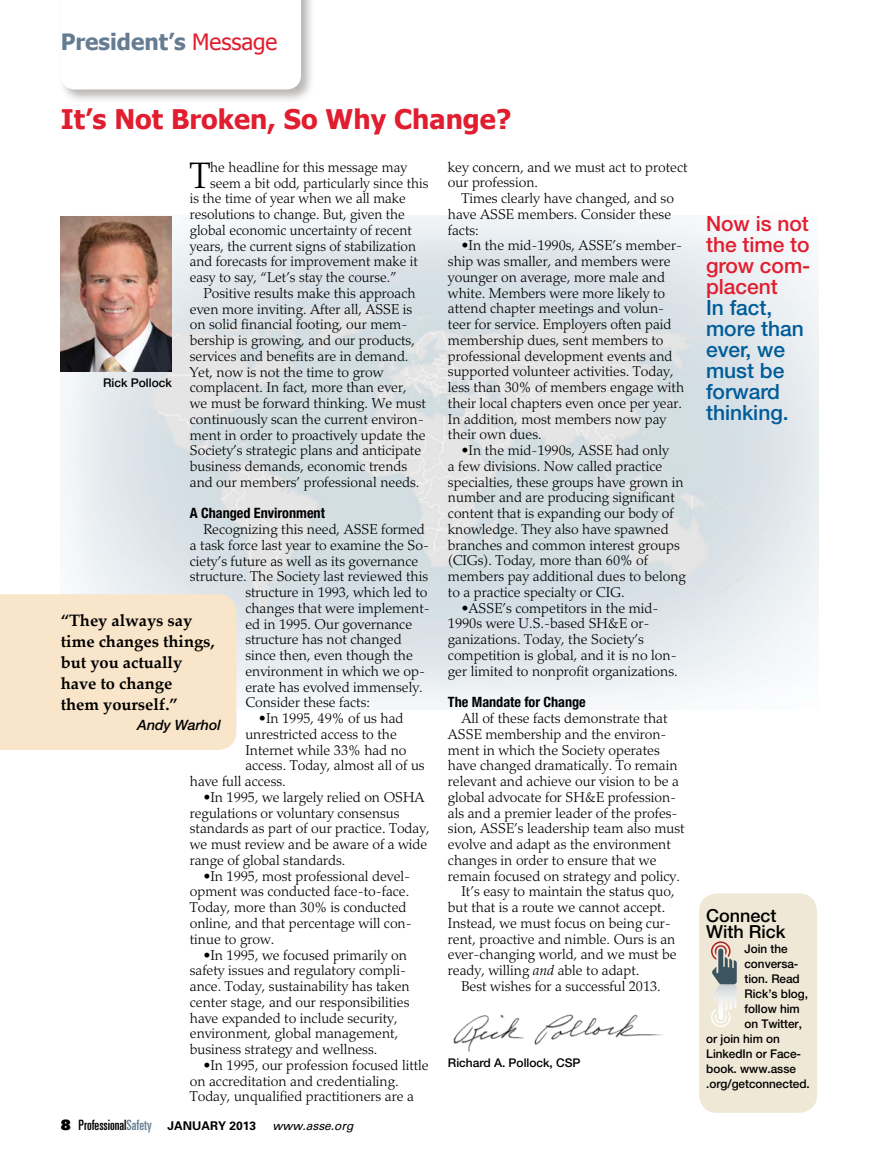
<style>
.page{position:relative;width:878px;height:1175px;background:#fff}
.page>*{position:absolute;margin:0;border:0;box-sizing:border-box;transform-origin:0 0}
.t1{font:300 36.75px "Palatino LT Std";color:#000}
.t2{font:700 27px "Tahoma";color:#e11e30}
.t3{font:700 22.5px "Tahoma";color:#657c91}
.t4{font:500 21px/21px "Helvetica Neue LT Std";color:#005c99}
.t5{font:500 21px/21px "Helvetica Neue LT Std";color:#e11e30;text-align:justify}
.t6{font:500 18px/15.8px "Helvetica Neue LT Std";color:#000}
.t7{font:700 16.5px/21px "Palatino Linotype";color:#000}
.t8{font:300 14.25px/15.8px "Palatino LT Std";color:#000}
.t9{font:ultra-condensed 14.25px "Univers LT Std";color:#000}
.t10{font:700 condensed 14.25px "Helvetica Neue LT Std";color:#000}
.t11{font:italic 500 14.25px "Helvetica Neue LT Std";color:#000}
.t12{font:500 12px "Helvetica Neue LT Std";color:#000}
.s1{font-weight:400;color:#e11e30}
.s2{font-family:"Univers LT Std X Black";font-stretch:normal}
.s3{color:#657c91}
.s4{font-weight:700;font-stretch:normal;font-size:12px}
.s5{font-style:italic;font-stretch:normal;font-size:12px}
.s6{font-style:italic}
</style>
<div class="page">
<img style="left:61px;top:216px;width:111px;height:156px">
<div style="left:0;top:594px;width:236px;height:156px;background:#f9e6ca"></div>
<div style="left:699px;top:893px;width:118px;height:219px;background:#f0e8d6;border-radius:18px"></div>
<svg style="left:711px;top:941px;width:25px;height:86px"></svg>
<div style="left:59px;top:0;width:256px;height:104px;background:#76716d;opacity:.5"></div>
<svg style="left:61px;top:0;width:240px;height:89px"></svg>
<img style="left:453px;top:1014px;width:209px;height:38px">
<h3 class="t3" style="left:61px;top:27px;width:218px">President’s <span class="s1">Message</span></h3>
<h2 class="t2" style="left:61px;top:102px;width:452px">It’s Not Broken, So Why Change?</h2>
<h1 class="t1" style="left:190px;top:154px;width:22px">T</h1>
<p class="t8" style="left:210px;top:159px;width:198px">he headline for this message may</p>
<p class="t8" style="left:210px;top:175px;width:220px">seem a bit odd, particularly since this</p>
<p class="t8" style="left:190px;top:191px;width:217px">is the time of year when we all make</p>
<p class="t8" style="left:190px;top:207px;width:217px">resolutions to change. But, given the</p>
<p class="t8" style="left:190px;top:222px;width:223px">global economic uncertainty of recent</p>
<p class="t8" style="left:190px;top:238px;width:228px">years, the current signs of stabilization</p>
<p class="t8" style="left:190px;top:254px;width:229px">and forecasts for improvement make it</p>
<p class="t8" style="left:190px;top:269px;width:209px">easy to say, “Let’s stay the course.”</p>
<p class="t8" style="left:203px;top:285px;width:214px">Positive results make this approach</p>
<p class="t8" style="left:190px;top:301px;width:224px">even more inviting. After all, ASSE is</p>
<p class="t8" style="left:190px;top:317px;width:219px">on solid financial footing, our mem-</p>
<p class="t8" style="left:190px;top:333px;width:227px">bership is growing, and our products,</p>
<p class="t8" style="left:190px;top:348px;width:220px">services and benefits are in demand.</p>
<p class="t8" style="left:190px;top:364px;width:195px">Yet, now is not the time to grow</p>
<p class="t8" style="left:190px;top:380px;width:218px">complacent. In fact, more than ever,</p>
<p class="t8" style="left:190px;top:395px;width:238px">we must be forward thinking. We must</p>
<p class="t8" style="left:190px;top:411px;width:235px">continuously scan the current environ-</p>
<p class="t8" style="left:190px;top:427px;width:237px">ment in order to proactively update the</p>
<p class="t8" style="left:190px;top:443px;width:233px">Society’s strategic plans and anticipate</p>
<p class="t8" style="left:190px;top:458px;width:219px">business demands, economic trends</p>
<p class="t8" style="left:190px;top:474px;width:231px">and our members’ professional needs.</p>
<p class="t10" style="left:190px;top:505px;width:136px">A Changed Environment</p>
<p class="t8" style="left:203px;top:521px;width:223px">Recognizing this need, ASSE formed</p>
<p class="t8" style="left:190px;top:537px;width:241px">a task force last year to examine the So-</p>
<p class="t8" style="left:190px;top:553px;width:230px">ciety’s future as well as its governance</p>
<p class="t8" style="left:190px;top:569px;width:240px">structure. The Society last reviewed this</p>
<p class="t8" style="left:245px;top:584px;width:184px">structure in 1993, which led to</p>
<p class="t8" style="left:245px;top:600px;width:186px">changes that were implement-</p>
<p class="t8" style="left:245px;top:616px;width:168px">ed in 1995. Our governance</p>
<p class="t8" style="left:245px;top:632px;width:158px">structure has not changed</p>
<p class="t8" style="left:245px;top:647px;width:169px">since then, even though the</p>
<p class="t8" style="left:245px;top:663px;width:181px">environment in which we op-</p>
<p class="t8" style="left:245px;top:679px;width:179px">erate has evolved immensely.</p>
<p class="t8" style="left:245px;top:695px;width:126px">Consider these facts:</p>
<p class="t8" style="left:259px;top:710px;width:146px">•In 1995, 49% of us had</p>
<p class="t8" style="left:245px;top:726px;width:153px">unrestricted access to the</p>
<p class="t8" style="left:245px;top:742px;width:163px">Internet while 33% had no</p>
<p class="t8" style="left:245px;top:758px;width:181px">access. Today, almost all of us</p>
<p class="t8" style="left:190px;top:773px;width:97px">have full access.</p>
<p class="t8" style="left:190px;top:789px;width:241px;text-indent:13px">•In 1995, we largely relied on OSHA regulations or voluntary consensus standards as part of our practice. Today, we must review and be aware of a wide range of global standards.</p>
<p class="t8" style="left:190px;top:868px;width:223px;text-indent:13px">•In 1995, most professional devel&shy;opment was conducted face-to-face.<br>Today, more than 30% is conducted online, and that percentage will con&shy;tinue to grow.</p>
<p class="t8" style="left:190px;top:947px;width:221px;text-indent:13px">•In 1995, we focused primarily on safety issues and regulatory compli&shy;ance. Today, sustainability has taken center stage, and our responsibilities have expanded to include security, environment, global management, business strategy and wellness.</p>
<p class="t8" style="left:190px;top:1057px;width:240px;text-indent:13px">•In 1995, our profession focused little on accreditation and credentialing.<br>Today, unqualified practitioners are a</p>
<p class="t12" style="left:103px;top:375px;width:70px">Rick Pollock</p>
<p class="t7" style="left:61px;top:609px;width:155px">“They always say time changes things, but you actually have to change them yourself.”</p>
<p class="t11" style="left:137px;top:717px;width:85px">Andy Warhol</p>
<p class="t9" style="left:61px;top:1116px;width:294px"><span class="s2">8</span> Professional<span class="s3">Safety</span> <span class="s4">JANUARY 2013</span> <span class="s5">www.asse.org</span></p>
<p class="t8" style="left:448px;top:159px;width:241px">key concern, and we must act to protect our profession.</p>
<p class="t8" style="left:448px;top:191px;width:227px;text-indent:13px">Times clearly have changed, and so have ASSE members. Consider these facts:</p>
<p class="t8" style="left:448px;top:238px;width:238px;text-indent:13px">•In the mid-1990s, ASSE’s member&shy;ship was smaller, and members were younger on average, more male and white. Members were more likely to attend chapter meetings and volun&shy;teer for service. Employers often paid membership dues, sent members to professional development events and supported volunteer activities. Today, less than 30% of members engage with their local chapters even once per year.<br>In addition, most members now pay their own dues.</p>
<p class="t8" style="left:448px;top:443px;width:239px;text-indent:13px">•In the mid-1990s, ASSE had only<br>a few divisions. Now called practice specialties, these groups have grown in number and are producing significant content that is expanding our body of knowledge. They also have spawned branches and common interest groups (CIGs). Today, more than 60% of members pay additional dues to belong to a practice specialty or CIG.</p>
<p class="t8" style="left:448px;top:600px;width:231px;text-indent:13px">•ASSE’s competitors in the mid-1990s were U.S.-based SH&amp;E or&shy;ganizations. Today, the Society’s competition is global, and it is no lon&shy;ger limited to nonprofit organizations.</p>
<p class="t10" style="left:448px;top:693px;width:139px">The Mandate for Change</p>
<p class="t8" style="left:461px;top:710px;width:207px">All of these facts demonstrate that</p>
<p class="t8" style="left:448px;top:726px;width:220px">ASSE membership and the environ-</p>
<p class="t8" style="left:448px;top:742px;width:213px">ment in which the Society operates</p>
<p class="t8" style="left:448px;top:757px;width:231px">have changed dramatically. To remain</p>
<p class="t8" style="left:448px;top:773px;width:232px">relevant and achieve our vision to be a</p>
<p class="t8" style="left:448px;top:789px;width:230px">global advocate for SH&amp;E profession-</p>
<p class="t8" style="left:448px;top:805px;width:231px">als and a premier leader of the profes-</p>
<p class="t8" style="left:448px;top:820px;width:238px">sion, ASSE’s leadership team also must</p>
<p class="t8" style="left:448px;top:836px;width:224px">evolve and adapt as the environment</p>
<p class="t8" style="left:448px;top:852px;width:210px">changes in order to ensure that we</p>
<p class="t8" style="left:448px;top:868px;width:233px">remain focused on strategy and policy.</p>
<p class="t8" style="left:461px;top:883px;width:215px">It’s easy to maintain the status quo,</p>
<p class="t8" style="left:448px;top:899px;width:219px">but that is a route we cannot accept.</p>
<p class="t8" style="left:448px;top:915px;width:224px">Instead, we must focus on being cur-</p>
<p class="t8" style="left:448px;top:931px;width:229px">rent, proactive and nimble. Ours is an</p>
<p class="t8" style="left:448px;top:946px;width:230px">ever-changing world, and we must be</p>
<p class="t8" style="left:448px;top:962px;width:193px">ready, willing <span class="s6">and</span> able to adapt.</p>
<p class="t8" style="left:461px;top:978px;width:201px">Best wishes for a successful 2013.</p>
<p class="t12" style="left:448px;top:1055px;width:134px">Richard A. Pollock, CSP</p>
<h3 class="t5" style="left:706px;top:213px;width:106px">Now is not the time to grow com&shy;placent</h3>
<h3 class="t4" style="left:706px;top:297px;width:99px">In fact, more than ever, we must be forward thinking.</h3>
<p class="t6" style="left:706px;top:908px;width:81px">Connect<br>With Rick</p>
<p class="t12" style="left:744px;top:941px;width:45px">Join the</p>
<p class="t12" style="left:744px;top:956px;width:56px">conversa-</p>
<p class="t12" style="left:744px;top:971px;width:57px">tion. Read</p>
<p class="t12" style="left:744px;top:986px;width:65px">Rick’s blog,</p>
<p class="t12" style="left:744px;top:1001px;width:57px">follow him</p>
<p class="t12" style="left:744px;top:1016px;width:59px">on Twitter,</p>
<p class="t12" style="left:706px;top:1031px;width:75px">or join him on</p>
<p class="t12" style="left:706px;top:1046px;width:96px">LinkedIn or Face-</p>
<p class="t12" style="left:706px;top:1061px;width:91px">book. www.asse</p>
<p class="t12" style="left:706px;top:1076px;width:105px">.org/getconnected.</p>
</div>
